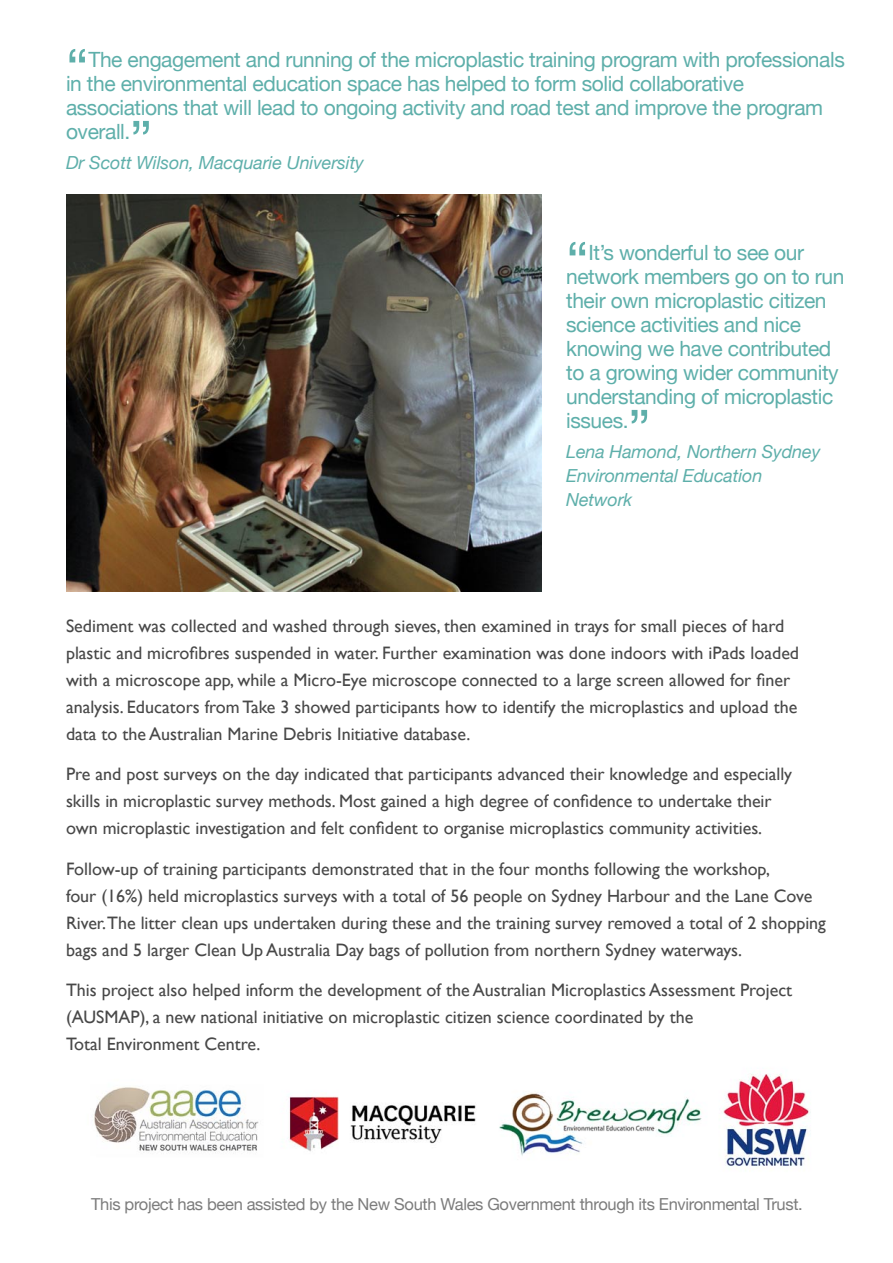
<style>
.page{position:relative;width:893px;height:1263px;background:#fff}
.page>*{position:absolute;margin:0;border:0;box-sizing:border-box;transform-origin:0 0}
.t1{font:52.5px "Helvetica Neue";color:#5eafaa}
.t2{font:21px/24px "Helvetica Neue";letter-spacing:-.02em;color:#5eafaa}
.t3{font:18px/27px "Gill Sans";color:#484848}
.t4{font:italic 18px/24px "Helvetica Neue";letter-spacing:-.01em;color:#5eafaa}
.t5{font:16.5px "Helvetica Neue";letter-spacing:-.02em;color:#7c7c7c}
</style>
<div class="page">
<img style="left:94px;top:1074px;width:717px;height:96px">
<img style="left:66px;top:195px;width:475px;height:396px">
<p class="t1" style="left:66px;top:36px;width:24px">“</p>
<p class="t2" style="left:66px;top:47px;width:780px;text-indent:22px">The engagement and running of the microplastic training program with professionals in the environmental education space has helped to form solid collaborative associations that will lead to ongoing activity and road test and improve the program overall.</p>
<p class="t4" style="left:66px;top:150px;width:299px">Dr Scott Wilson, Macquarie University</p>
<p class="t1" style="left:130px;top:108px;width:24px">”</p>
<p class="t1" style="left:566px;top:229px;width:24px">“</p>
<p class="t2" style="left:566px;top:240px;width:280px;text-indent:22px">It’s wonderful to see our network members go on to run their own microplastic citizen science activities and nice knowing we have contributed to a growing wider community understanding of microplastic issues.</p>
<p class="t4" style="left:566px;top:439px;width:256px">Lena Hamond, Northern Sydney</p>
<p class="t1" style="left:628px;top:397px;width:24px">”</p>
<p class="t4" style="left:566px;top:463px;width:198px">Environmental Education<br>Network</p>
<p class="t3" style="left:66px;top:612px;width:735px">Sediment was collected and washed through sieves, then examined in trays for small pieces of hard plastic and microfibres suspended in water. Further examination was done indoors with iPads loaded with a microscope app, while a Micro-Eye microscope connected to a large screen allowed for finer analysis. Educators from Take 3 showed participants how to identify the microplastics and upload the data to the Australian Marine Debris Initiative database.</p>
<p class="t3" style="left:66px;top:760px;width:728px">Pre and post surveys on the day indicated that participants advanced their knowledge and especially skills in microplastic survey methods. Most gained a high degree of confidence to undertake their own microplastic investigation and felt confident to organise microplastics community activities.</p>
<p class="t3" style="left:66px;top:855px;width:761px">Follow-up of training participants demonstrated that in the four months following the workshop,<br>four (16%) held microplastics surveys with a total of 56 people on Sydney Harbour and the Lane Cove River.The litter clean ups undertaken during these and the training survey removed a total of 2 shopping bags and 5 larger Clean Up Australia Day bags of pollution from northern Sydney waterways.</p>
<p class="t3" style="left:66px;top:976px;width:728px">This project also helped inform the development of the Australian Microplastics Assessment Project (AUSMAP), a new national initiative on microplastic citizen science coordinated by the<br>Total Environment Centre.</p>
<p class="t5" style="left:91px;top:1194px;width:713px">This project has been assisted by the New South Wales Government through its Environmental Trust.</p>
</div>
